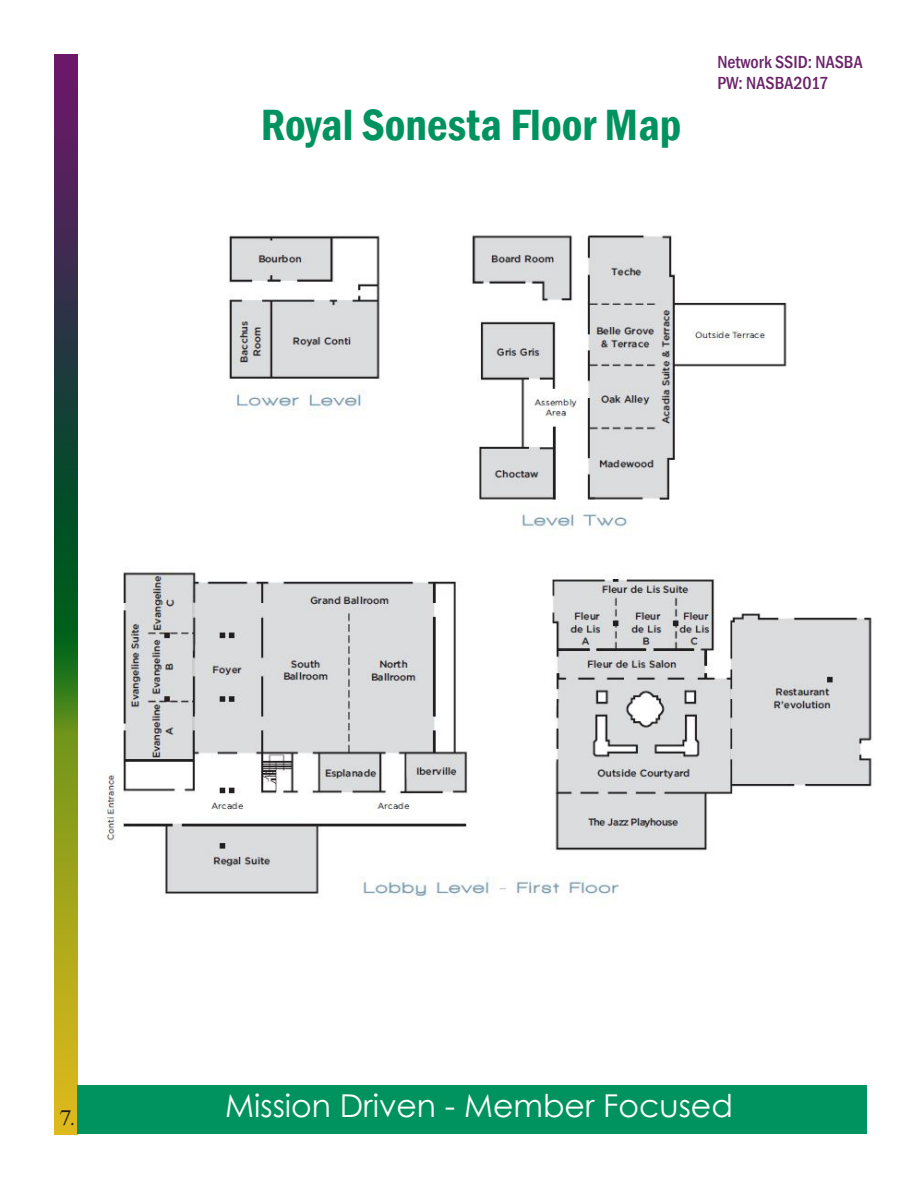
<style>
.page{position:relative;width:918px;height:1188px;background:#fff}
.page>*{position:absolute;margin:0;border:0;box-sizing:border-box;transform-origin:0 0}
.t1{font:600 condensed 45px "Franklin Gothic";color:#00935f}
.t2{font:31.5px "Century Gothic";color:#fff}
.t3{font:italic 22.5px "Cardo";color:#231f20}
.t4{font:500 condensed 18px "Franklin Gothic";color:#6b236a}
</style>
<div class="page">
<img style="left:54px;top:54px;width:23px;height:1080px">
<div style="left:77px;top:1085px;width:790px;height:49px;background:#00935f"></div>
<img style="left:101px;top:235px;width:771px;height:663px">
<p class="t1" style="left:261px;top:94px;width:422px">Royal Sonesta Floor Map</p>
<p class="t4" style="left:717px;top:50px;width:147px">Network SSID: NASBA</p>
<p class="t4" style="left:717px;top:71px;width:112px">PW: NASBA2017</p>
<p class="t3" style="left:59px;top:1104px;width:17px">7.</p>
<p class="t2" style="left:225px;top:1084px;width:509px">Mission Driven - Member Focused</p>
</div>
